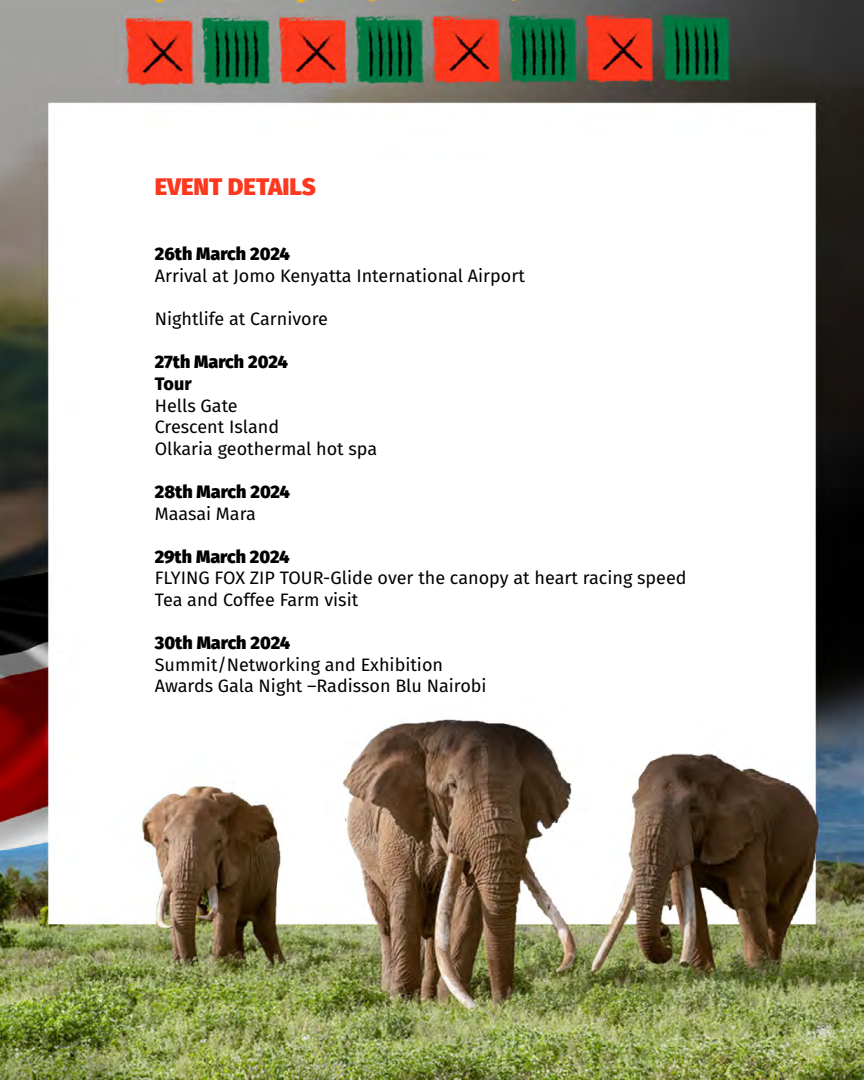
<style>
.page{position:relative;width:864px;height:1080px;background:#fff}
.page>*{position:absolute;margin:0;border:0;box-sizing:border-box;transform-origin:0 0}
.t1{font:800 24px "Fira Sans";color:#fc381e}
.t2{font:18px/21.6px "Fira Sans";color:#000}
.t3{font:800 18px "Fira Sans";color:#000}
.t4{font:800 18px "Fira Sans";color:#000}
</style>
<div class="page">
<img style="left:0;top:0;width:864px;height:1079px">
<h1 class="t1" style="left:155px;top:165px;width:163px">EVENT DETAILS</h1>
<p class="t3" style="left:155px;top:238px;width:137px">26th March 2024</p>
<p class="t2" style="left:155px;top:264px;width:372px">Arrival at Jomo Kenyatta International Airport</p>
<p class="t2" style="left:155px;top:308px;width:175px">Nightlife at Carnivore</p>
<p class="t3" style="left:155px;top:346px;width:135px">27th March 2024</p>
<p class="t4" style="left:155px;top:368px;width:38px">Tour</p>
<p class="t2" style="left:155px;top:394px;width:224px">Hells Gate<br>Crescent Island<br>Olkaria geothermal hot spa</p>
<p class="t3" style="left:155px;top:476px;width:137px">28th March 2024</p>
<p class="t2" style="left:155px;top:502px;width:103px">Maasai Mara</p>
<p class="t3" style="left:155px;top:540px;width:136px">29th March 2024</p>
<p class="t2" style="left:155px;top:567px;width:533px">FLYING FOX ZIP TOUR-Glide over the canopy at heart racing speed<br>Tea and Coffee Farm visit</p>
<p class="t3" style="left:155px;top:627px;width:137px">30th March 2024</p>
<p class="t2" style="left:155px;top:653px;width:333px">Summit/Networking and Exhibition<br>Awards Gala Night –Radisson Blu Nairobi</p>
</div>
